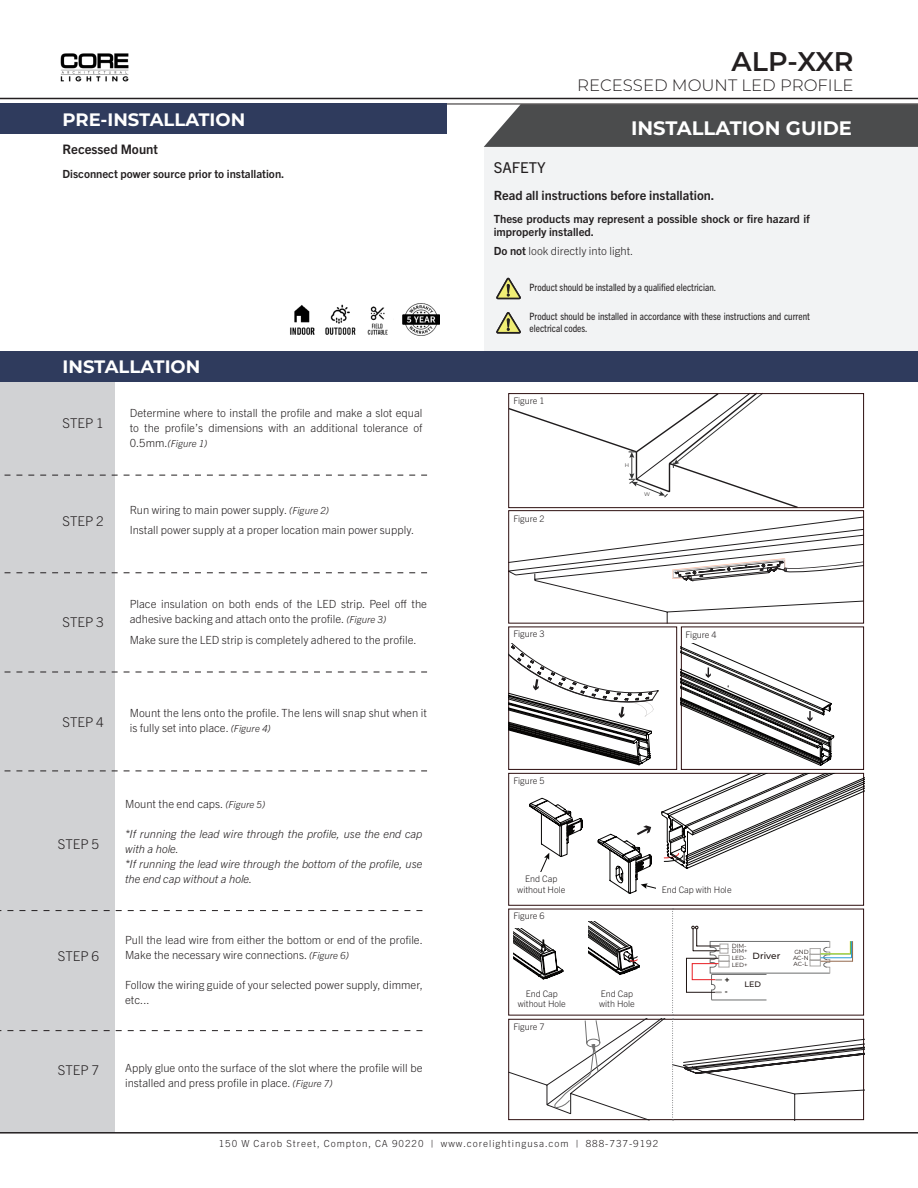
<style>
.page{position:relative;width:918px;height:1188px;background:#fff}
.page>*{position:absolute;margin:0;border:0;box-sizing:border-box;transform-origin:0 0}
.t1{font:600 27px "Montserrat";letter-spacing:-.01em;color:#231f20}
.t2{font:700 19.5px "Montserrat";color:#fff}
.t3{font:700 18px "Montserrat";color:#fff}
.t4{font:300 16.5px "Montserrat";color:#231f20}
.t5{font:15px "Trade Gothic Next LT Pro";color:#231f20}
.t6{font:300 13.5px "Trade Gothic Next LT Pro";color:#231f20}
.t7{font:700 13.2px "Trade Gothic Next LT Pro";color:#231f20}
.t8{font:700 12.75px "Trade Gothic Next LT Pro";color:#231f20}
.t9{font:300 11.25px/15px "Trade Gothic Next LT Pro";color:#231f20}
.t10{font:italic 300 11.25px/15px "Trade Gothic Next LT Pro";color:#231f20}
.t11{font:700 11.25px/13.5px "Trade Gothic Next LT Pro";color:#231f20}
.t12{font:condensed 10.2px/12px "Trade Gothic Next LT Pro";color:#231f20}
.t13{font:300 9.75px "Trade Gothic Next LT Pro";letter-spacing:.1em;color:#231f20}
.t14{font:italic 300 9.75px "Trade Gothic Next LT Pro";color:#231f20}
.t15{font:300 9px/10.8px "Trade Gothic Next LT Pro";color:#231f20;text-align:center}
.t16{font:500 9px "Montserrat";color:#1f1513}
.t17{font:500 7.95px "Montserrat";color:#1f1513}
.t18{font:700 7.95px/12.8px "Arial";color:#221f1b}
.t19{font:6px/5.8px "Montserrat";color:#1f1513}
.t20{font:5.4px "Montserrat";color:#3d3a39}
.s1{font-style:normal;font-size:11.25px}
.s2{font-style:italic;font-size:9.75px}
.s3{font-weight:700}
</style>
<div class="page">
<div style="left:484px;top:146px;width:434px;height:222px;background:#f2f3f4"></div>
<div style="left:0;top:382px;width:114px;height:751px;background:#d1d2d4"></div>
<div style="left:484px;top:105px;width:434px;height:42px;background:#4b4c4d"></div>
<img style="left:60px;top:53px;width:69px;height:29px">
<hr style="left:0;top:98px;width:918px;height:1px;background:#231f20">
<hr style="left:0;top:104px;width:918px;height:1px;background:#231f20">
<svg style="left:4px;top:475px;width:423px;height:1px"></svg>
<svg style="left:4px;top:573px;width:423px;height:1px"></svg>
<svg style="left:4px;top:672px;width:423px;height:1px"></svg>
<svg style="left:4px;top:771px;width:423px;height:1px"></svg>
<hr style="left:0;top:1132px;width:918px;height:2px;background:#231f20">
<svg style="left:0;top:910px;width:422px;height:1px"></svg>
<svg style="left:0;top:1030px;width:422px;height:1px"></svg>
<div style="left:0;top:103px;width:447px;height:31px;background:#2f3b5d"></div>
<svg style="left:496px;top:312px;width:25px;height:22px"></svg>
<svg style="left:496px;top:277px;width:25px;height:23px"></svg>
<img style="left:367px;top:306px;width:21px;height:29px">
<img style="left:325px;top:304px;width:31px;height:31px">
<img style="left:402px;top:303px;width:38px;height:33px">
<svg style="left:508px;top:392px;width:356px;height:230px"></svg>
<div style="left:508px;top:393px;width:356px;height:115px;border:1px solid #2d0e0f"></div>
<div style="left:508px;top:510px;width:356px;height:114px;border:1px solid #2d0e0f"></div>
<div style="left:508px;top:773px;width:356px;height:133px;border:1px solid #2d0e0f"></div>
<div style="left:508px;top:627px;width:169px;height:143px;border:1px solid #2d0e0f"></div>
<div style="left:681px;top:627px;width:183px;height:143px;border:1px solid #2d0e0f"></div>
<div style="left:0;top:351px;width:918px;height:31px;background:#2f3b5d"></div>
<svg style="left:509px;top:644px;width:150px;height:121px"></svg>
<svg style="left:681px;top:643px;width:153px;height:123px"></svg>
<svg style="left:598px;top:774px;width:266px;height:122px"></svg>
<svg style="left:529px;top:798px;width:54px;height:74px"></svg>
<div style="left:656px;top:884px;width:81px;height:12px;background:#fff"></div>
<svg style="left:509px;top:909px;width:355px;height:212px"></svg>
<img style="left:290px;top:305px;width:25px;height:30px">
<p class="t1" style="left:732px;top:42px;width:123px">ALP-XXR</p>
<p class="t3" style="left:63px;top:106px;width:184px">PRE-INSTALLATION</p>
<p class="t7" style="left:63px;top:140px;width:97px">Recessed Mount</p>
<p class="t11" style="left:63px;top:166px;width:223px">Disconnect power source prior to installation.</p>
<p class="t3" style="left:63px;top:354px;width:139px">INSTALLATION</p>
<p class="t6" style="left:63px;top:414px;width:43px">STEP 1</p>
<p class="t6" style="left:63px;top:511px;width:43px">STEP 2</p>
<p class="t6" style="left:63px;top:613px;width:43px">STEP 3</p>
<p class="t6" style="left:63px;top:713px;width:43px">STEP 4</p>
<p class="t9" style="left:130px;top:404px;width:294px">Determine where to install the profile and make a slot equal to the profile’s dimensions with an additional tolerance of</p>
<p class="t14" style="left:130px;top:436px;width:79px"><span class="s1">0.5mm.</span>(Figure 1)</p>
<p class="t9" style="left:130px;top:501px;width:201px">Run wiring to main power supply. <span class="s2">(Figure 2)</span></p>
<p class="t9" style="left:130px;top:522px;width:286px">Install power supply at a proper location main power supply.</p>
<p class="t9" style="left:130px;top:596px;width:299px">Place insulation on both ends of the LED strip. Peel off the adhesive backing and attach onto the profile. <span class="s2">(Figure 3)</span></p>
<p class="t9" style="left:130px;top:632px;width:288px">Make sure the LED strip is completely adhered to the profile.</p>
<p class="t9" style="left:130px;top:705px;width:299px">Mount the lens onto the profile. The lens will snap shut when it is fully set into place. <span class="s2">(Figure 4)</span></p>
<p class="t6" style="left:58px;top:834px;width:43px">STEP 5</p>
<p class="t6" style="left:58px;top:947px;width:43px">STEP 6</p>
<p class="t6" style="left:58px;top:1061px;width:43px">STEP 7</p>
<p class="t9" style="left:125px;top:795px;width:142px">Mount the end caps. <span class="s2">(Figure 5)</span></p>
<p class="t10" style="left:125px;top:825px;width:299px">*If running the lead wire through the profile, use the end cap with a hole.</p>
<p class="t10" style="left:125px;top:855px;width:299px">*If running the lead wire through the bottom of the profile, use the end cap without a hole.</p>
<p class="t9" style="left:125px;top:931px;width:299px">Pull the lead wire from either the bottom or end of the profile.<br>Make the necessary wire connections. <span class="s2">(Figure 6)</span></p>
<p class="t9" style="left:125px;top:976px;width:299px">Follow the wiring guide of your selected power supply, dimmer, etc...</p>
<p class="t9" style="left:125px;top:1060px;width:299px">Apply glue onto the surface of the slot where the profile will be installed and press profile in place. <span class="s2">(Figure 7)</span></p>
<p class="t4" style="left:577px;top:74px;width:278px">RECESSED MOUNT LED PROFILE</p>
<p class="t5" style="left:494px;top:157px;width:53px">SAFETY</p>
<p class="t2" style="left:631px;top:114px;width:222px">INSTALLATION GUIDE</p>
<p class="t8" style="left:494px;top:187px;width:222px">Read all instructions before installation.</p>
<p class="t11" style="left:494px;top:211px;width:318px">These products may represent a possible shock or fire hazard if improperly installed.</p>
<p class="t9" style="left:494px;top:243px;width:141px"><span class="s3">Do not</span> look directly into light.</p>
<p class="t12" style="left:530px;top:280px;width:188px">Product should be installed by a qualified electrician.</p>
<p class="t12" style="left:530px;top:310px;width:282px">Product should be installed in accordance with these instructions and current electrical codes.</p>
<p class="t15" style="left:513px;top:395px;width:33px">Figure 1</p>
<p class="t15" style="left:513px;top:513px;width:33px">Figure 2</p>
<p class="t20" style="left:625px;top:462px;width:6px">H</p>
<p class="t20" style="left:644px;top:490px;width:7px">W</p>
<p class="t15" style="left:513px;top:628px;width:33px">Figure 3</p>
<p class="t15" style="left:686px;top:629px;width:33px">Figure 4</p>
<p class="t15" style="left:513px;top:774px;width:33px">Figure 5</p>
<p class="t15" style="left:517px;top:873px;width:50px">End Cap without Hole</p>
<p class="t15" style="left:513px;top:910px;width:33px">Figure 6</p>
<p class="t15" style="left:518px;top:987px;width:50px">End Cap without Hole</p>
<p class="t15" style="left:601px;top:987px;width:34px">End Cap</p>
<p class="t15" style="left:599px;top:998px;width:37px">with Hole</p>
<p class="t15" style="left:513px;top:1020px;width:33px">Figure 7</p>
<p class="t15" style="left:662px;top:884px;width:71px">End Cap with Hole</p>
<p class="t19" style="left:732px;top:943px;width:17px;line-height:5.1px">DIM-<br>DIM+</p>
<p class="t16" style="left:753px;top:950px;width:29px">Driver</p>
<p class="t19" style="left:793px;top:949px;width:17px;text-align:justify">GND AC-N AC-L</p>
<p class="t19" style="left:732px;top:954px;width:17px;line-height:6.9px">LED-<br>LED+</p>
<p class="t18" style="left:730px;top:999px;width:6px;rotate:-180deg">- +</p>
<p class="t17" style="left:745px;top:979px;width:18px">LED</p>
<p class="t13" style="left:219px;top:1137px;width:441px">150 W Carob Street, Compton, CA 90220 | www.corelightingusa.com | 888-737-9192</p>
</div>
